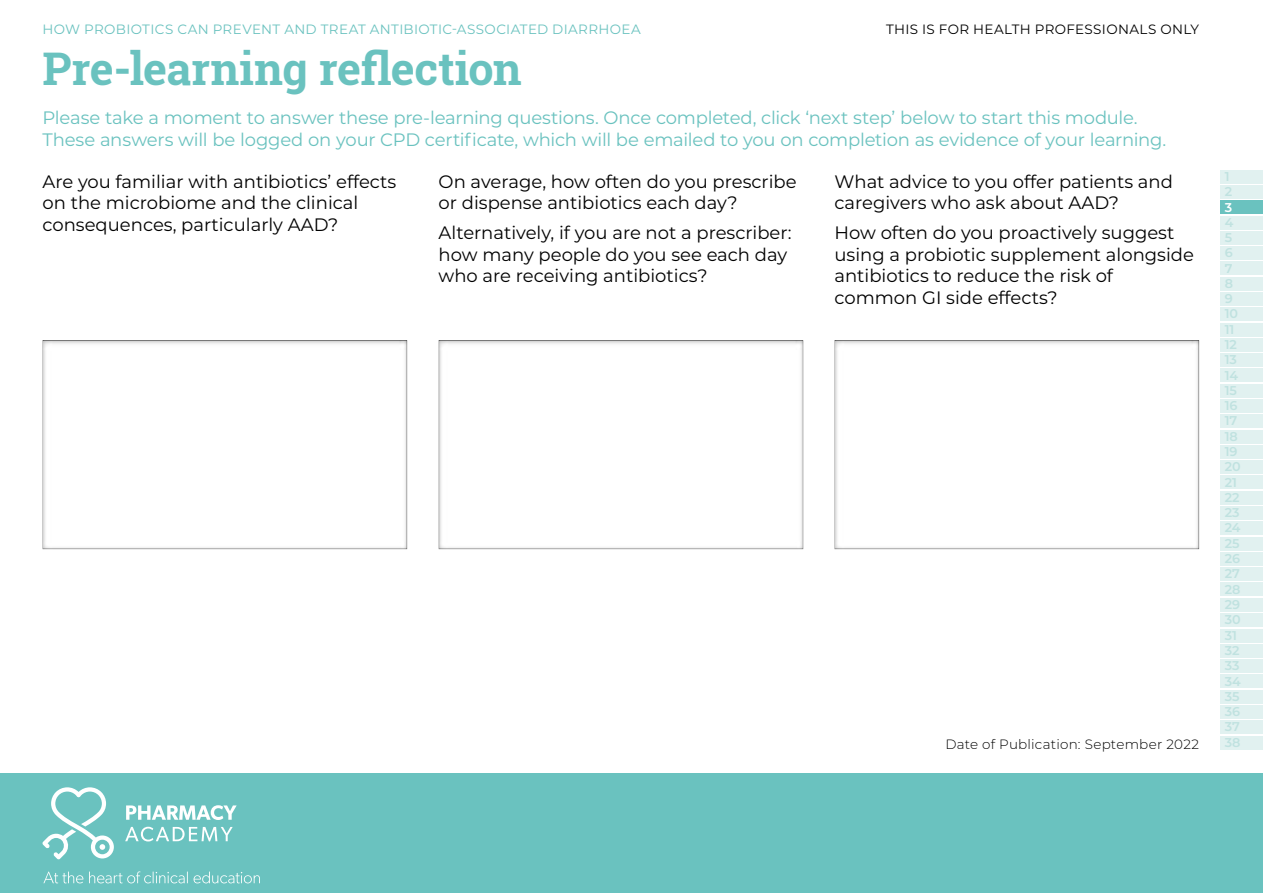
<style>
.page{position:relative;width:1263px;height:893px;background:#fff}
.page>*{position:absolute;margin:0;border:0;box-sizing:border-box;transform-origin:0 0}
.t1{font:700 45px "Roboto Slab";letter-spacing:-.01em;color:#6ac2bf}
.t2{font:18px/21.6px "Montserrat";color:#000}
.t3{font:18px/21.6px "Montserrat";letter-spacing:-.015em;color:#6ac2bf}
.t4{font:13.5px "Montserrat";letter-spacing:.025em;color:#6ac2bf}
.t5{font:13.5px "Montserrat";letter-spacing:.025em;color:#000}
.t6{font:300 13.5px "Montserrat";letter-spacing:.02em;color:#000}
.t7{font:600 12.75px/15.3px "Montserrat";color:#c0e2e0}
.t8{font:600 12.75px/15.3px "Montserrat";letter-spacing:.15em;color:#c0e2e0}
.t9{font:600 12.75px "Montserrat";color:#fff}
</style>
<div class="page">
<div style="left:1220px;top:629px;width:43px;height:13px;background:#e1f1f0"></div>
<div style="left:1220px;top:644px;width:43px;height:13px;background:#e1f1f0"></div>
<div style="left:1220px;top:659px;width:43px;height:14px;background:#e1f1f0"></div>
<div style="left:1220px;top:675px;width:43px;height:13px;background:#e1f1f0"></div>
<div style="left:1220px;top:690px;width:43px;height:13px;background:#e1f1f0"></div>
<div style="left:1220px;top:705px;width:43px;height:14px;background:#e1f1f0"></div>
<div style="left:1220px;top:721px;width:43px;height:13px;background:#e1f1f0"></div>
<div style="left:1220px;top:736px;width:43px;height:13px;background:#e1f1f0"></div>
<div style="left:0;top:774px;width:1263px;height:119px;background:#6ac2bf"></div>
<div style="left:1220px;top:170px;width:43px;height:13px;background:#e1f1f0"></div>
<div style="left:1220px;top:185px;width:43px;height:14px;background:#e1f1f0"></div>
<div style="left:1220px;top:201px;width:43px;height:13px;background:#6ac2bf"></div>
<div style="left:1220px;top:216px;width:43px;height:13px;background:#e1f1f0"></div>
<div style="left:1220px;top:231px;width:43px;height:14px;background:#e1f1f0"></div>
<div style="left:1220px;top:246px;width:43px;height:14px;background:#e1f1f0"></div>
<div style="left:1220px;top:262px;width:43px;height:13px;background:#e1f1f0"></div>
<div style="left:1220px;top:277px;width:43px;height:13px;background:#e1f1f0"></div>
<div style="left:1220px;top:292px;width:43px;height:14px;background:#e1f1f0"></div>
<div style="left:1220px;top:308px;width:43px;height:13px;background:#e1f1f0"></div>
<div style="left:1220px;top:323px;width:43px;height:13px;background:#e1f1f0"></div>
<div style="left:1220px;top:338px;width:43px;height:14px;background:#e1f1f0"></div>
<div style="left:1220px;top:353px;width:43px;height:14px;background:#e1f1f0"></div>
<div style="left:1220px;top:369px;width:43px;height:13px;background:#e1f1f0"></div>
<div style="left:1220px;top:384px;width:43px;height:13px;background:#e1f1f0"></div>
<div style="left:1220px;top:399px;width:43px;height:14px;background:#e1f1f0"></div>
<div style="left:1220px;top:415px;width:43px;height:13px;background:#e1f1f0"></div>
<div style="left:1220px;top:430px;width:43px;height:13px;background:#e1f1f0"></div>
<div style="left:1220px;top:445px;width:43px;height:14px;background:#e1f1f0"></div>
<div style="left:1220px;top:460px;width:43px;height:14px;background:#e1f1f0"></div>
<div style="left:1220px;top:476px;width:43px;height:13px;background:#e1f1f0"></div>
<div style="left:1220px;top:491px;width:43px;height:13px;background:#e1f1f0"></div>
<div style="left:1220px;top:506px;width:43px;height:14px;background:#e1f1f0"></div>
<div style="left:1220px;top:522px;width:43px;height:13px;background:#e1f1f0"></div>
<div style="left:1220px;top:537px;width:43px;height:13px;background:#e1f1f0"></div>
<div style="left:1220px;top:552px;width:43px;height:14px;background:#e1f1f0"></div>
<div style="left:1220px;top:567px;width:43px;height:14px;background:#e1f1f0"></div>
<div style="left:1220px;top:583px;width:43px;height:13px;background:#e1f1f0"></div>
<div style="left:1220px;top:598px;width:43px;height:13px;background:#e1f1f0"></div>
<div style="left:1220px;top:613px;width:43px;height:14px;background:#e1f1f0"></div>
<svg style="left:43px;top:871px;width:217px;height:12px"></svg>
<svg style="left:43px;top:787px;width:71px;height:72px"></svg>
<svg style="left:125px;top:827px;width:108px;height:14px"></svg>
<svg style="left:126px;top:805px;width:111px;height:15px"></svg>
<p class="t4" style="left:43px;top:20px;width:600px">HOW PROBIOTICS CAN PREVENT AND TREAT ANTIBIOTIC-ASSOCIATED DIARRHOEA</p>
<p class="t5" style="left:886px;top:20px;width:315px">THIS IS FOR HEALTH PROFESSIONALS ONLY</p>
<h1 class="t1" style="left:43px;top:38px;width:481px">Pre-learning reflection</h1>
<p class="t3" style="left:43px;top:106px;width:1125px">Please take a moment to answer these pre-learning questions. Once completed, click ‘next step’ below to start this module.<br>These answers will be logged on your CPD certificate, which will be emailed to you on completion as evidence of your learning.</p>
<p class="t2" style="left:43px;top:170px;width:355px">Are you familiar with antibiotics’ effects on the microbiome and the clinical consequences, particularly AAD?</p>
<p class="t2" style="left:439px;top:170px;width:359px">On average, how often do you prescribe or dispense antibiotics each day?</p>
<p class="t2" style="left:834px;top:170px;width:340px">What advice to you offer patients and caregivers who ask about AAD?</p>
<p class="t2" style="left:834px;top:221px;width:361px">How often do you proactively suggest using a probiotic supplement alongside antibiotics to reduce the risk of common GI side effects?</p>
<p class="t2" style="left:439px;top:221px;width:354px">Alternatively, if you are not a prescriber: how many people do you see each day who are receiving antibiotics?</p>
<p class="t6" style="left:945px;top:735px;width:255px">Date of Publication: September 2022</p>
<p class="t7" style="left:1225px;top:168px;width:9px">1<br>2</p>
<p class="t9" style="left:1225px;top:198px;width:7px">3</p>
<p class="t7" style="left:1225px;top:214px;width:18px">4<br>5<br>6<br>7<br>8<br>9<br>10<br>11<br>12<br>13<br>14<br>15<br>16<br>17<br>18<br>19<br>20<br>21<br>22<br>23<br>24<br>25<br>26<br>27<br>28<br>29<br>30</p>
<p class="t8" style="left:1225px;top:627px;width:18px">31<br>32<br>33<br>34<br>35<br>36<br>37<br>38</p>
</div>
